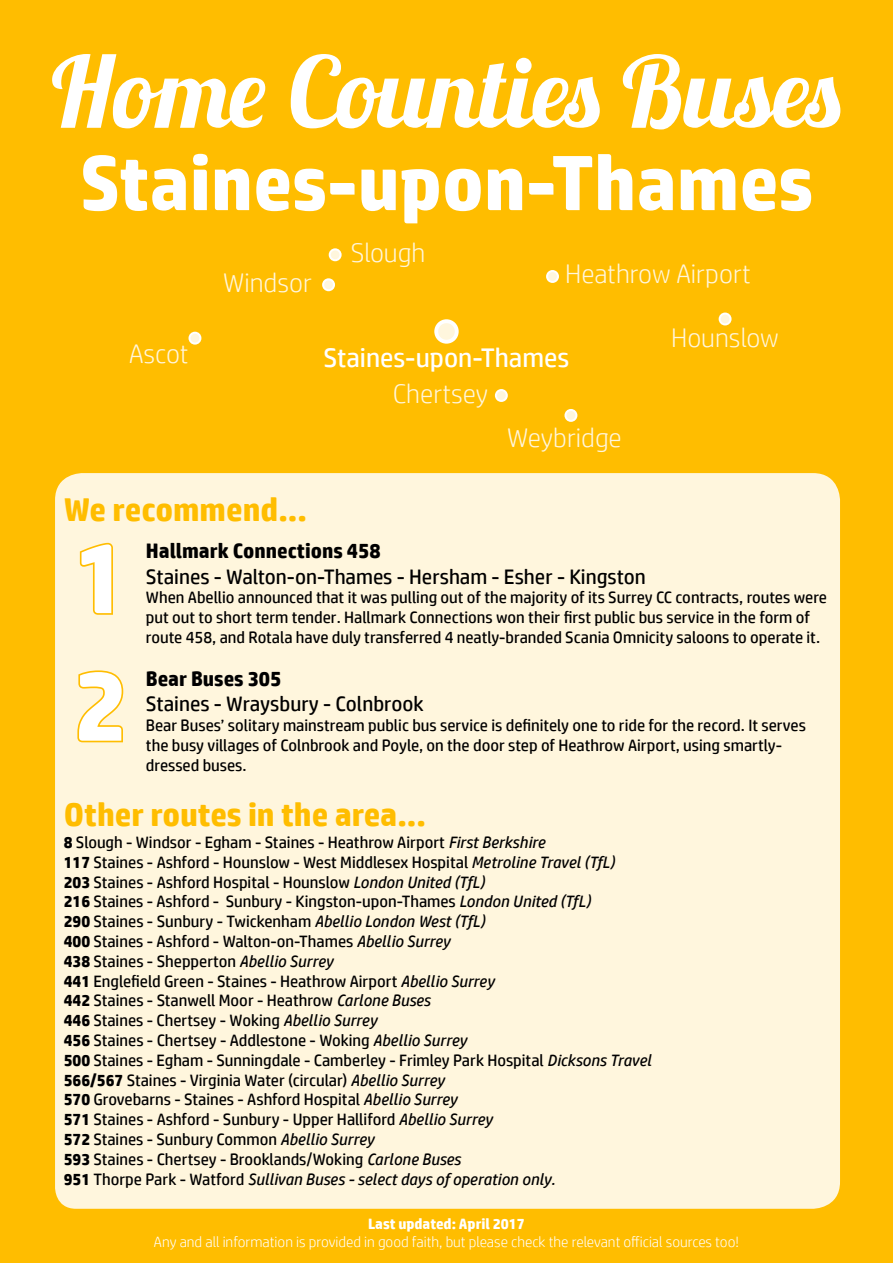
<style>
.page{position:relative;width:893px;height:1263px;background:#fff}
.page>*{position:absolute;margin:0;border:0;box-sizing:border-box;transform-origin:0 0}
.t1{font:700 99px "HP Simplified";color:#fff}
.t2{font:98.4px "Lobster 1.3";color:#fff}
.t3{font:700 78px "HP Simplified";color:#fff}
.t4{font:700 33px "HP Simplified";color:#ffbd00}
.t5{font:300 27px "HP Simplified";color:#fff6dd}
.t6{font:27px "HP Simplified";color:#fff}
.t7{font:21px "HP Simplified";color:#000}
.t8{font:700 21px "HP Simplified";color:#000}
.t9{font:16.5px/19.8px "HP Simplified";color:#000}
.t10{font:italic 16.5px "HP Simplified";color:#000}
.t11{font:300 15px "HP Simplified";color:#fff}
.t12{font:700 15px "HP Simplified";color:#fff}
.s1{font-weight:700}
.s2{font-style:italic}
.s3{font-weight:700;font-style:normal}
.s4{font-style:normal}
</style>
<div class="page">
<div style="left:0;top:1px;width:893px;height:1261px;background:#ffbd00"></div>
<div style="left:55px;top:473px;width:785px;height:736px;background:#fff6dd"></div>
<svg style="left:77px;top:540px;width:38px;height:76px"></svg>
<svg style="left:75px;top:669px;width:50px;height:75px"></svg>
<div style="left:436px;top:321px;width:21px;height:21px;background:#fff6dd;border-radius:50%"></div>
<div style="left:434px;top:319px;width:25px;height:25px;border:4px solid #fff;border-radius:50%"></div>
<div style="left:547px;top:271px;width:11px;height:11px;background:#fff6dd;border-radius:50%"></div>
<div style="left:546px;top:270px;width:13px;height:13px;border:2px solid #fff;border-radius:50%"></div>
<div style="left:323px;top:279px;width:11px;height:11px;background:#fff6dd;border-radius:50%"></div>
<div style="left:322px;top:278px;width:13px;height:13px;border:2px solid #fff;border-radius:50%"></div>
<div style="left:720px;top:314px;width:10px;height:10px;background:#fff6dd;border-radius:50%"></div>
<div style="left:719px;top:313px;width:12px;height:12px;border:2px solid #fff;border-radius:50%"></div>
<div style="left:565px;top:410px;width:11px;height:11px;background:#fff6dd;border-radius:50%"></div>
<div style="left:564px;top:409px;width:13px;height:13px;border:2px solid #fff;border-radius:50%"></div>
<div style="left:190px;top:333px;width:10px;height:11px;background:#fff6dd;border-radius:50%"></div>
<div style="left:189px;top:332px;width:12px;height:13px;border:2px solid #fff;border-radius:50%"></div>
<div style="left:330px;top:249px;width:11px;height:11px;background:#fff6dd;border-radius:50%"></div>
<div style="left:329px;top:248px;width:13px;height:13px;border:2px solid #fff;border-radius:50%"></div>
<div style="left:496px;top:390px;width:11px;height:11px;background:#fff6dd;border-radius:50%"></div>
<div style="left:495px;top:389px;width:13px;height:13px;border:2px solid #fff;border-radius:50%"></div>
<p class="t2" style="left:52px;top:29px;width:793px">Home Counties Buses</p>
<p class="t3" style="left:79px;top:132px;width:735px">Staines-upon-Thames</p>
<p class="t5" style="left:129px;top:335px;width:61px">Ascot</p>
<p class="t5" style="left:351px;top:235px;width:76px">Slough</p>
<p class="t5" style="left:223px;top:265px;width:90px">Windsor</p>
<p class="t5" style="left:565px;top:256px;width:187px">Heathrow Airport</p>
<p class="t5" style="left:671px;top:320px;width:109px">Hounslow</p>
<p class="t6" style="left:324px;top:340px;width:247px">Staines-upon-Thames</p>
<p class="t5" style="left:393px;top:376px;width:97px">Chertsey</p>
<p class="t5" style="left:507px;top:420px;width:116px">Weybridge</p>
<p class="t4" style="left:64px;top:488px;width:245px">We recommend...</p>
<p class="t8" style="left:146px;top:537px;width:236px">Hallmark Connections 458</p>
<p class="t7" style="left:146px;top:563px;width:501px">Staines - Walton-on-Thames - Hersham - Esher - Kingston</p>
<p class="t9" style="left:146px;top:588px;width:682px">When Abellio announced that it was pulling out of the majority of its Surrey CC contracts, routes were put out to short term tender. Hallmark Connections won their first public bus service in the form of route 458, and Rotala have duly transferred 4 neatly-branded Scania Omnicity saloons to operate it.</p>
<p class="t1" style="left:74px;top:514px;width:55px">1</p>
<p class="t1" style="left:74px;top:642px;width:55px">2</p>
<p class="t8" style="left:146px;top:665px;width:137px">Bear Buses 305</p>
<p class="t7" style="left:146px;top:690px;width:279px">Staines - Wraysbury - Colnbrook</p>
<p class="t9" style="left:146px;top:715px;width:661px">Bear Buses’ solitary mainstream public bus service is definitely one to ride for the record. It serves the busy villages of Colnbrook and Poyle, on the door step of Heathrow Airport, using smartly&shy;dressed buses.</p>
<p class="t4" style="left:64px;top:793px;width:364px">Other routes in the area...</p>
<p class="t9" style="left:64px;top:832px;width:483px"><span class="s1">8</span> Slough - Windsor - Egham - Staines - Heathrow Airport <span class="s2">First Berkshire</span></p>
<p class="t9" style="left:64px;top:852px;width:553px"><span class="s1">117</span> Staines - Ashford - Hounslow - West Middlesex Hospital <span class="s2">Metroline Travel (TfL)</span></p>
<p class="t9" style="left:64px;top:872px;width:423px"><span class="s1">203</span> Staines - Ashford Hospital - Hounslow <span class="s2">London United (TfL)</span></p>
<p class="t9" style="left:64px;top:891px;width:529px"><span class="s1">216</span> Staines - Ashford - Sunbury - Kingston-upon-Thames <span class="s2">London United (TfL)</span></p>
<p class="t9" style="left:64px;top:911px;width:423px"><span class="s1">290</span> Staines - Sunbury - Twickenham <span class="s2">Abellio London West (TfL)</span></p>
<p class="t9" style="left:64px;top:931px;width:388px"><span class="s1">400</span> Staines - Ashford - Walton-on-Thames <span class="s2">Abellio Surrey</span></p>
<p class="t9" style="left:64px;top:951px;width:271px"><span class="s1">438</span> Staines - Shepperton <span class="s2">Abellio Surrey</span></p>
<p class="t9" style="left:64px;top:971px;width:432px"><span class="s1">441</span> Englefield Green - Staines - Heathrow Airport <span class="s2">Abellio Surrey</span></p>
<p class="t9" style="left:64px;top:990px;width:368px"><span class="s1">442</span> Staines - Stanwell Moor - Heathrow <span class="s2">Carlone Buses</span></p>
<p class="t9" style="left:64px;top:1010px;width:315px"><span class="s1">446</span> Staines - Chertsey - Woking <span class="s2">Abellio Surrey</span></p>
<p class="t9" style="left:64px;top:1030px;width:405px"><span class="s1">456</span> Staines - Chertsey - Addlestone - Woking <span class="s2">Abellio Surrey</span></p>
<p class="t9" style="left:64px;top:1050px;width:589px"><span class="s1">500</span> Staines - Egham - Sunningdale - Camberley - Frimley Park Hospital <span class="s2">Dicksons Travel</span></p>
<p class="t9" style="left:64px;top:1070px;width:382px"><span class="s1">566/567</span> Staines - Virginia Water (circular) <span class="s2">Abellio Surrey</span></p>
<p class="t9" style="left:64px;top:1089px;width:395px"><span class="s1">570</span> Grovebarns - Staines - Ashford Hospital <span class="s2">Abellio Surrey</span></p>
<p class="t9" style="left:64px;top:1109px;width:430px"><span class="s1">571</span> Staines - Ashford - Sunbury - Upper Halliford <span class="s2">Abellio Surrey</span></p>
<p class="t9" style="left:64px;top:1129px;width:312px"><span class="s1">572</span> Staines - Sunbury Common <span class="s2">Abellio Surrey</span></p>
<p class="t9" style="left:64px;top:1149px;width:399px"><span class="s1">593</span> Staines - Chertsey - Brooklands/Woking <span class="s2">Carlone Buses</span></p>
<p class="t10" style="left:64px;top:1168px;width:493px"><span class="s3">951</span> <span class="s4">Thorpe Park - Watford</span> Sullivan Buses - select days of operation only.</p>
<p class="t12" style="left:368px;top:1214px;width:158px">Last updated: April 2017</p>
<p class="t11" style="left:154px;top:1232px;width:586px">Any and all information is provided in good faith, but please check the relevant official sources too!</p>
</div>
